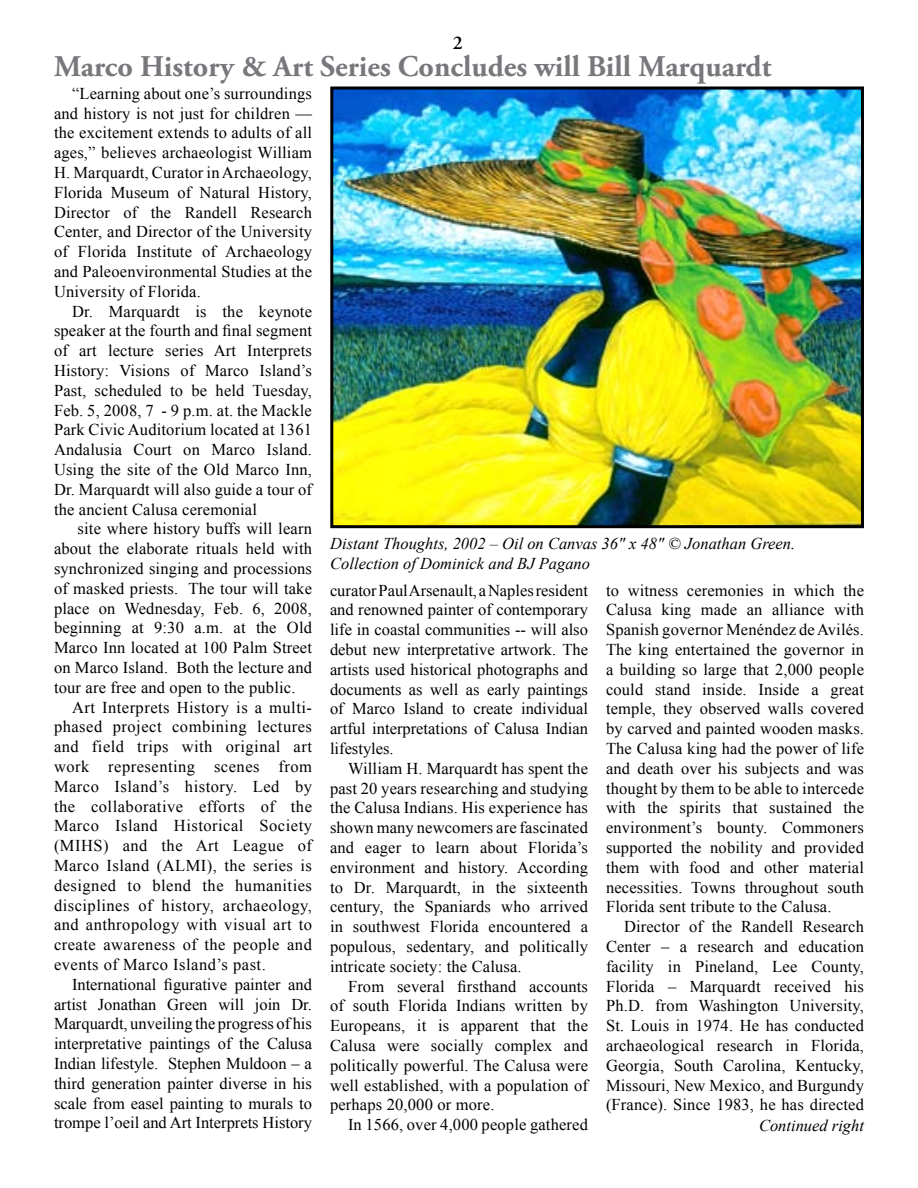
<style>
.page{position:relative;width:918px;height:1188px;background:#fff}
.page>*{position:absolute;margin:0;border:0;box-sizing:border-box;transform-origin:0 0}
.t1{font:700 30px "Adobe Garamond Pro";color:#76787b}
.t2{font:600 19.5px "Adobe Garamond Pro";color:#000}
.t3{font:16.5px/19.8px "Times New Roman";letter-spacing:.01em;color:#000;text-align:justify}
.t4{font:italic 16.5px/19.8px "Times New Roman";color:#000}
</style>
<div class="page">
<img style="left:334px;top:91px;width:526px;height:433px">
<div style="left:330px;top:87px;width:534px;height:441px;border:3px solid #000"></div>
<p class="t2" style="left:453px;top:31px;width:11px">2</p>
<h1 class="t1" style="left:54px;top:49px;width:719px">Marco History &amp; Art Series Concludes will Bill Marquardt</h1>
<p class="t3" style="left:54px;top:83px;width:260px;text-indent:18px">“Learning about one’s surroundings and history is not just for children — the excitement extends to adults of all ages,” believes archaeologist William H. Marquardt, Curator in Archaeology, Florida Museum of Natural History, Director of the Randell Research Center, and Director of the University of Florida Institute of Archaeology and Paleoenvironmental Studies at the University of Florida.</p>
<p class="t3" style="left:54px;top:301px;width:260px;text-indent:18px">Dr. Marquardt is the keynote speaker at the fourth and final segment of art lecture series Art Interprets History: Visions of Marco Island’s Past, scheduled to be held Tuesday, Feb. 5, 2008, 7 - 9 p.m. at. the Mackle Park Civic Auditorium located at 1361<br>Andalusia Court on Marco Island.<br>Using the site of the Old Marco Inn, Dr. Marquardt will also guide a tour of the ancient Calusa ceremonial</p>
<p class="t3" style="left:54px;top:519px;width:260px;text-indent:24px">site where history buffs will learn about the elaborate rituals held with synchronized singing and processions of masked priests. The tour will take place on Wednesday, Feb. 6, 2008, beginning at 9:30 a.m. at the Old Marco Inn located at 100 Palm Street on Marco Island. Both the lecture and tour are free and open to the public.</p>
<p class="t3" style="left:54px;top:697px;width:260px;text-indent:18px">Art Interprets History is a multi&shy;phased project combining lectures and field trips with original art work representing scenes from Marco Island’s history. Led by the collaborative efforts of the Marco Island Historical Society (MIHS) and the Art League of Marco Island (ALMI), the series is designed to blend the humanities disciplines of history, archaeology, and anthropology with visual art to create awareness of the people and events of Marco Island’s past.</p>
<p class="t3" style="left:54px;top:974px;width:260px;text-indent:18px">International figurative painter and artist Jonathan Green will join Dr.<br>Marquardt, unveiling the progress of his interpretative paintings of the Calusa Indian lifestyle. Stephen Muldoon – a third generation painter diverse in his scale from easel painting to murals to trompe l’oeil and Art Interprets History</p>
<p class="t4" style="left:330px;top:534px;width:466px">Distant Thoughts, 2002 – Oil on Canvas 36" x 48" © Jonathan Green.<br>Collection of Dominick and BJ Pagano</p>
<p class="t3" style="left:330px;top:580px;width:260px">curator Paul Arsenault, a Naples resident and renowned painter of contemporary life in coastal communities -- will also debut new interpretative artwork. The artists used historical photographs and documents as well as early paintings of Marco Island to create individual artful interpretations of Calusa Indian lifestyles.</p>
<p class="t3" style="left:330px;top:758px;width:260px;text-indent:18px">William H. Marquardt has spent the past 20 years researching and studying the Calusa Indians. His experience has shown many newcomers are fascinated and eager to learn about Florida’s environment and history. According to Dr. Marquardt, in the sixteenth century, the Spaniards who arrived in southwest Florida encountered a populous, sedentary, and politically intricate society: the Calusa.</p>
<p class="t3" style="left:330px;top:976px;width:260px;text-indent:18px">From several firsthand accounts of south Florida Indians written by Europeans, it is apparent that the Calusa were socially complex and politically powerful. The Calusa were well established, with a population of perhaps 20,000 or more.</p>
<p class="t3" style="left:348px;top:1114px;width:242px">In 1566, over 4,000 people gathered</p>
<p class="t3" style="left:606px;top:580px;width:260px">to witness ceremonies in which the Calusa king made an alliance with Spanish governor Menéndez de Avilés.<br>The king entertained the governor in a building so large that 2,000 people could stand inside. Inside a great temple, they observed walls covered by carved and painted wooden masks.<br>The Calusa king had the power of life and death over his subjects and was thought by them to be able to intercede with the spirits that sustained the environment’s bounty. Commoners supported the nobility and provided them with food and other material necessities. Towns throughout south Florida sent tribute to the Calusa.</p>
<p class="t3" style="left:606px;top:916px;width:260px;text-indent:18px">Director of the Randell Research Center – a research and education facility in Pineland, Lee County, Florida – Marquardt received his Ph.D. from Washington University, St. Louis in 1974. He has conducted archaeological research in Florida, Georgia, South Carolina, Kentucky, Missouri, New Mexico, and Burgundy (France). Since 1983, he has directed</p>
<p class="t4" style="left:759px;top:1116px;width:106px">Continued right</p>
</div>
